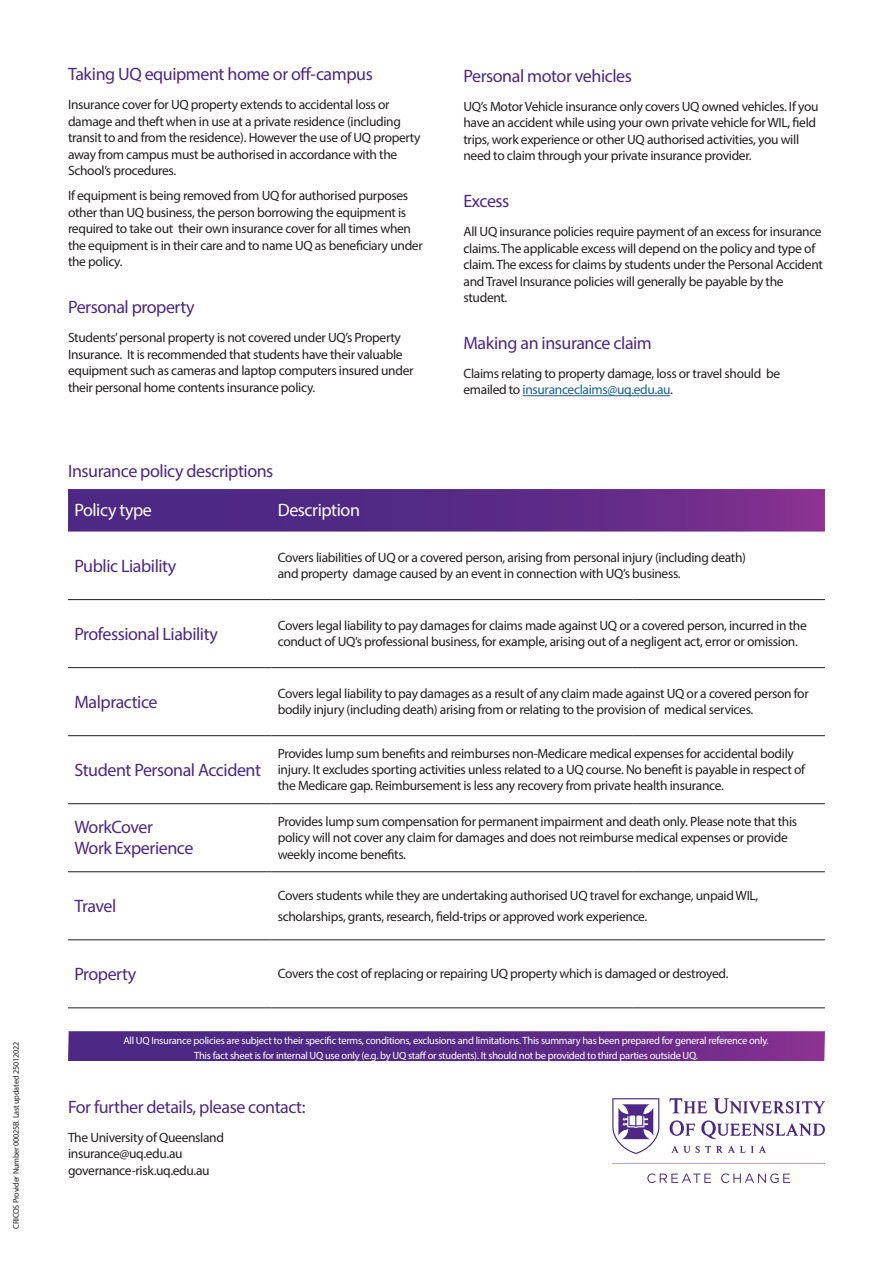
<style>
.page{position:relative;width:893px;height:1263px;background:#fff}
.page>*{position:absolute;margin:0;border:0;box-sizing:border-box;transform-origin:0 0}
.Body_heading{font:18px/21px "Myriad Pro";letter-spacing:-.025em;color:#4d2884}
.Body_heading-2{font:18px "Myriad Pro";letter-spacing:-.025em;color:#fff}
.Body_copy{font:13.5px/16.5px "Myriad Pro";letter-spacing:-.025em;color:#231f20}
.Body_heading-3{font:13.5px/16.2px "Myriad Pro";letter-spacing:-.025em;color:#231f20}
.Body_intro{font:10.5px "Myriad Pro";letter-spacing:-.025em;color:#fff}
.Headline{font:8.25px "Myriad Pro";letter-spacing:-.025em;color:#231f20}
.s1{color:#175d9e}
</style>
<div class="page">
<svg style="left:612px;top:1098px;width:213px;height:85px"></svg>
<svg style="left:68px;top:489px;width:757px;height:42px;background:#5d2a87"></svg>
<hr style="left:68px;top:599px;width:203px;height:1px;background:#231f20">
<hr style="left:271px;top:599px;width:230px;height:1px;background:#231f20">
<hr style="left:501px;top:599px;width:132px;height:1px;background:#231f20">
<hr style="left:633px;top:599px;width:192px;height:1px;background:#231f20">
<hr style="left:68px;top:667px;width:203px;height:1px;background:#231f20">
<hr style="left:271px;top:667px;width:230px;height:1px;background:#231f20">
<hr style="left:501px;top:667px;width:132px;height:1px;background:#231f20">
<hr style="left:633px;top:667px;width:192px;height:1px;background:#231f20">
<hr style="left:68px;top:735px;width:203px;height:1px;background:#231f20">
<hr style="left:271px;top:735px;width:230px;height:1px;background:#231f20">
<hr style="left:501px;top:735px;width:132px;height:1px;background:#231f20">
<hr style="left:633px;top:735px;width:192px;height:1px;background:#231f20">
<hr style="left:68px;top:803px;width:203px;height:1px;background:#231f20">
<hr style="left:271px;top:803px;width:230px;height:1px;background:#231f20">
<hr style="left:501px;top:803px;width:132px;height:1px;background:#231f20">
<hr style="left:633px;top:803px;width:192px;height:1px;background:#231f20">
<hr style="left:68px;top:871px;width:203px;height:1px;background:#231f20">
<hr style="left:271px;top:871px;width:230px;height:1px;background:#231f20">
<hr style="left:501px;top:871px;width:132px;height:1px;background:#231f20">
<hr style="left:633px;top:871px;width:192px;height:1px;background:#231f20">
<hr style="left:68px;top:939px;width:203px;height:1px;background:#231f20">
<hr style="left:271px;top:939px;width:230px;height:1px;background:#231f20">
<hr style="left:501px;top:939px;width:132px;height:1px;background:#231f20">
<hr style="left:633px;top:939px;width:192px;height:1px;background:#231f20">
<hr style="left:68px;top:1007px;width:203px;height:1px;background:#231f20">
<hr style="left:271px;top:1007px;width:230px;height:1px;background:#231f20">
<hr style="left:501px;top:1007px;width:132px;height:1px;background:#231f20">
<hr style="left:633px;top:1007px;width:192px;height:1px;background:#231f20">
<hr style="left:523px;top:395px;width:147px;height:1px;background:#175d9e">
<svg style="left:68px;top:1031px;width:757px;height:30px;background:#5e2c88"></svg>
<p class="Headline" style="left:11px;top:1229px;width:188px;rotate:-90deg">CRICOS Provider Number 00025B. Last updated 25012022</p>
<p class="Body_heading" style="left:68px;top:63px;width:306px">Taking UQ equipment home or off-campus</p>
<p class="Body_copy" style="left:68px;top:96px;width:354px">Insurance cover for UQ property extends to accidental loss or damage and theft when in use at a private residence (including transit to and from the residence). However the use of UQ property away from campus must be authorised in accordance with the School’s procedures.</p>
<p class="Body_copy" style="left:68px;top:187px;width:356px">If equipment is being removed from UQ for authorised purposes other than UQ business, the person borrowing the equipment is required to take out their own insurance cover for all times when the equipment is in their care and to name UQ as beneficiary under the policy.</p>
<p class="Body_heading" style="left:68px;top:296px;width:128px">Personal property</p>
<p class="Body_copy" style="left:68px;top:329px;width:347px">Students’ personal property is not covered under UQ’s Property Insurance. It is recommended that students have their valuable equipment such as cameras and laptop computers insured under their personal home contents insurance policy.</p>
<p class="Body_heading" style="left:68px;top:460px;width:207px">Insurance policy descriptions</p>
<p class="Body_heading" style="left:463px;top:65px;width:170px">Personal motor vehicles</p>
<p class="Body_copy" style="left:463px;top:98px;width:357px">UQ’s Motor Vehicle insurance only covers UQ owned vehicles. If you have an accident while using your own private vehicle for WIL, field trips, work experience or other UQ authorised activities, you will need to claim through your private insurance provider.</p>
<p class="Body_heading" style="left:463px;top:190px;width:47px">Excess</p>
<p class="Body_copy" style="left:463px;top:223px;width:361px">All UQ insurance policies require payment of an excess for insurance claims. The applicable excess will depend on the policy and type of claim. The excess for claims by students under the Personal Accident and Travel Insurance policies will generally be payable by the student.</p>
<p class="Body_heading" style="left:463px;top:332px;width:190px">Making an insurance claim</p>
<p class="Body_copy" style="left:463px;top:365px;width:318px">Claims relating to property damage, loss or travel should be emailed to <span class="s1">insuranceclaims@uq.edu.au</span>.</p>
<p class="Body_heading-2" style="left:74px;top:499px;width:79px">Policy type</p>
<p class="Body_heading-2" style="left:278px;top:499px;width:84px">Description</p>
<p class="Body_heading" style="left:74px;top:555px;width:103px">Public Liability</p>
<p class="Body_heading-3" style="left:278px;top:549px;width:470px">Covers liabilities of UQ or a covered person, arising from personal injury (including death) and property damage caused by an event in connection with UQ’s business.</p>
<p class="Body_heading" style="left:74px;top:623px;width:145px">Professional Liability</p>
<p class="Body_heading-3" style="left:278px;top:617px;width:530px">Covers legal liability to pay damages for claims made against UQ or a covered person, incurred in the conduct of UQ’s professional business, for example, arising out of a negligent act, error or omission.</p>
<p class="Body_heading" style="left:74px;top:691px;width:85px">Malpractice</p>
<p class="Body_heading-3" style="left:278px;top:685px;width:532px">Covers legal liability to pay damages as a result of any claim made against UQ or a covered person for bodily injury (including death) arising from or relating to the provision of medical services.</p>
<p class="Body_heading" style="left:74px;top:759px;width:188px">Student Personal Accident</p>
<p class="Body_heading-3" style="left:278px;top:745px;width:529px">Provides lump sum benefits and reimburses non-Medicare medical expenses for accidental bodily injury. It excludes sporting activities unless related to a UQ course. No benefit is payable in respect of the Medicare gap. Reimbursement is less any recovery from private health insurance.</p>
<p class="Body_heading" style="left:74px;top:816px;width:121px">WorkCover<br>Work Experience</p>
<p class="Body_copy" style="left:278px;top:813px;width:521px">Provides lump sum compensation for permanent impairment and death only. Please note that this policy will not cover any claim for damages and does not reimburse medical expenses or provide weekly income benefits.</p>
<p class="Body_heading" style="left:74px;top:895px;width:43px">Travel</p>
<p class="Body_heading-3" style="left:278px;top:884px;width:482px;line-height:21px">Covers students while they are undertaking authorised UQ travel for exchange, unpaid WIL, scholarships, grants, research, field-trips or approved work experience.</p>
<p class="Body_heading" style="left:74px;top:963px;width:63px">Property</p>
<p class="Body_heading-3" style="left:278px;top:965px;width:452px">Covers the cost of replacing or repairing UQ property which is damaged or destroyed.</p>
<p class="Body_intro" style="left:123px;top:1033px;width:647px">All UQ Insurance policies are subject to their specific terms, conditions, exclusions and limitations. This summary has been prepared for general reference only.</p>
<p class="Body_intro" style="left:194px;top:1048px;width:505px">This fact sheet is for internal UQ use only (e.g. by UQ staff or students). It should not be provided to third parties outside UQ.</p>
<p class="Body_heading" style="left:68px;top:1096px;width:239px">For further details, please contact:</p>
<p class="Body_copy" style="left:68px;top:1129px;width:158px">The University of Queensland insurance@uq.edu.au governance-risk.uq.edu.au</p>
</div>
